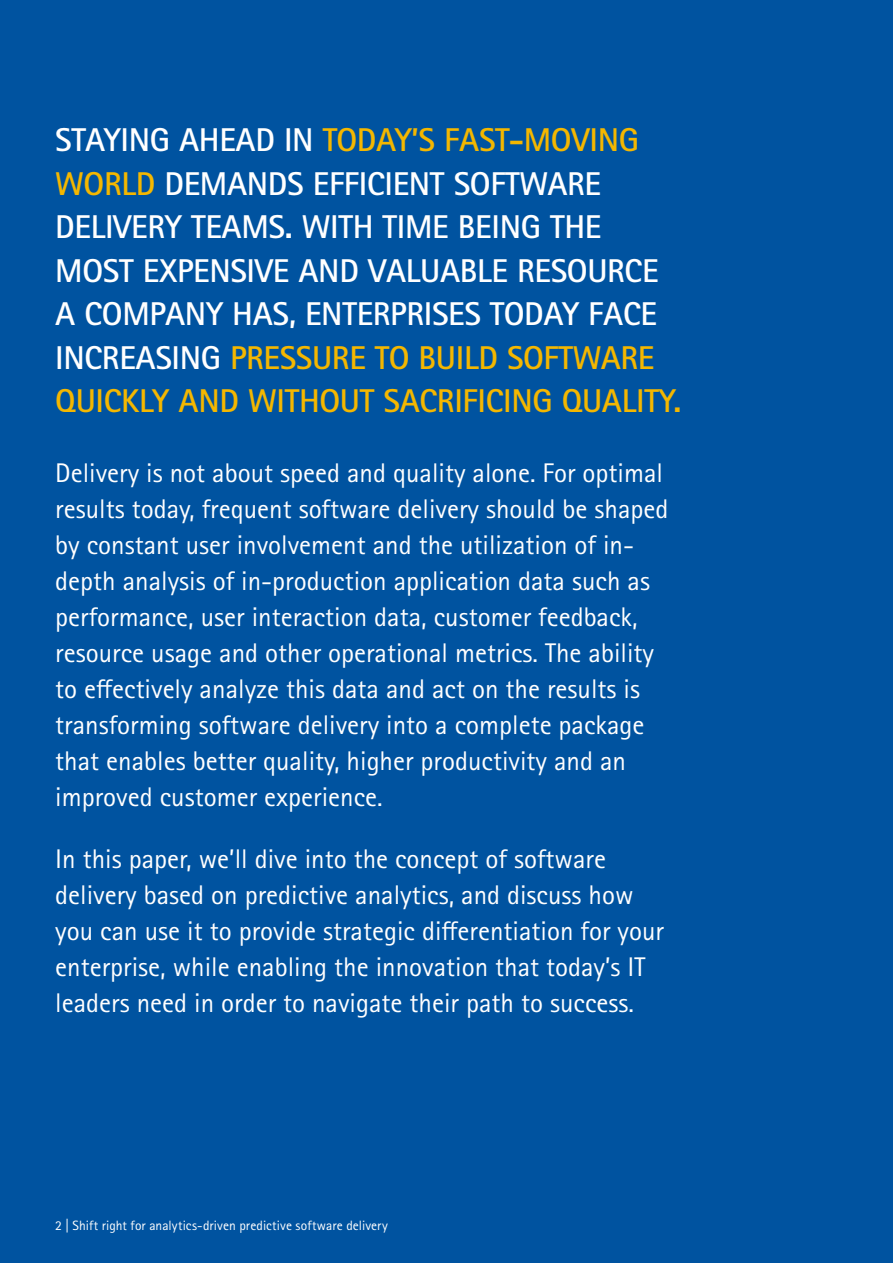
<style>
.page{position:relative;width:893px;height:1263px;background:#0053a0}
.page>*{position:absolute;margin:0;border:0;box-sizing:border-box;transform-origin:0 0}
.t1{font:700 33px/43.5px "Rotis Sans Seriffor ACN";letter-spacing:-.01em;color:#fff}
.t2{font:27px/36px "Rotis Sans Seriffor ACN";color:#fff}
.t3{font:13.5px "Rotis Sans Seriffor ACN";letter-spacing:.005em;color:#fff}
.s1{color:#f4b700}
</style>
<div class="page">
<p class="t1" style="left:55px;top:118px;width:628px">STAYING AHEAD IN <span class="s1">TODAY’S FAST-MOVING WORLD</span> DEMANDS EFFICIENT SOFTWARE DELIVERY TEAMS. WITH TIME BEING THE MOST EXPENSIVE AND VALUABLE RESOURCE A COMPANY HAS, ENTERPRISES TODAY FACE INCREASING <span class="s1">PRESSURE TO BUILD SOFTWARE QUICKLY AND WITHOUT SACRIFICING QUALITY.</span></p>
<p class="t2" style="left:55px;top:455px;width:615px">Delivery is not about speed and quality alone. For optimal results today, frequent software delivery should be shaped by constant user involvement and the utilization of in&shy;depth analysis of in-production application data such as performance, user interaction data, customer feedback, resource usage and other operational metrics. The ability to effectively analyze this data and act on the results is transforming software delivery into a complete package that enables better quality, higher productivity and an improved customer experience.</p>
<p class="t2" style="left:55px;top:841px;width:610px">In this paper, we’ll dive into the concept of software delivery based on predictive analytics, and discuss how you can use it to provide strategic differentiation for your enterprise, while enabling the innovation that today’s IT leaders need in order to navigate their path to success.</p>
<p class="t3" style="left:55px;top:1217px;width:334px">2 | Shift right for analytics-driven predictive software delivery</p>
</div>
